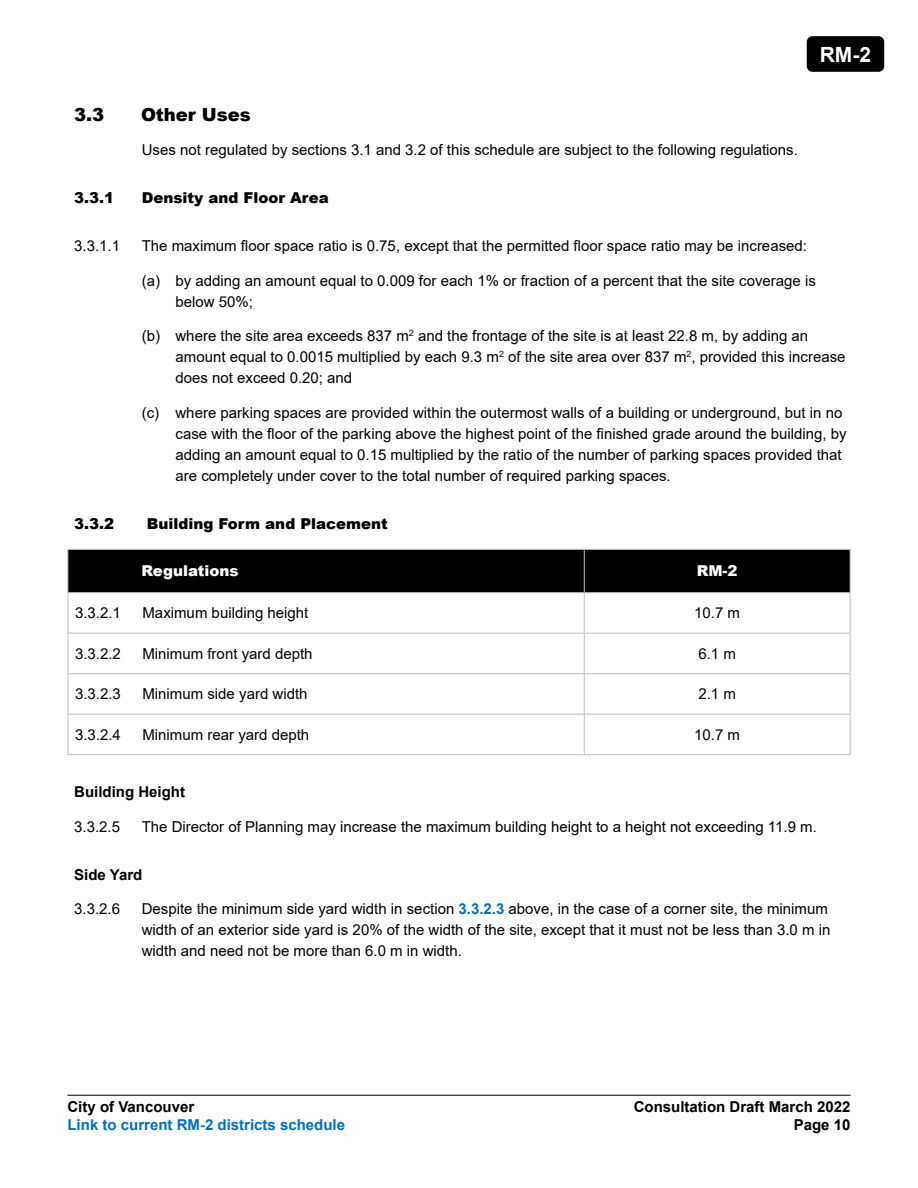
<style>
.page{position:relative;width:918px;height:1188px;background:#fff}
.page>*{position:absolute;margin:0;border:0;box-sizing:border-box;transform-origin:0 0}
.t1{font:700 21px "Arial";color:#fff}
.Heading_2__1_1{font:900 18px "Arial";color:#000}
.Body_Text__a{font:15px/21px "Arial";color:#000}
.Body__1_1_1_1{font:15px/21px "Arial";color:#000}
.Body_Text_-_left_ali{font:15px "Arial";color:#000}
.Subheading__Bold{font:700 15px "Arial";color:#000}
.Heading_3__1_1_1{font:900 15px "Arial";color:#000}
.t2{font:700 15px "Arial";color:#0070c0}
.TableText_-_centre_a{font:15px "Arial";color:#000}
.Table_Header__White{font:900 15px "Arial";color:#fff}
.s1{font-weight:700;color:#0070c0}
</style>
<div class="page">
<div style="left:807px;top:36px;width:77px;height:36px;background:#000;border-radius:6px"></div>
<hr style="left:68px;top:1095px;width:782px;height:1px;background:#000">
<div style="left:69px;top:550px;width:781px;height:42px;background:#000"></div>
<hr style="left:68px;top:633px;width:516px;height:1px;background:#bfbfbf">
<hr style="left:68px;top:673px;width:516px;height:1px;background:#bfbfbf">
<hr style="left:68px;top:714px;width:516px;height:1px;background:#bfbfbf">
<hr style="left:68px;top:754px;width:516px;height:1px;background:#bfbfbf">
<hr style="left:68px;top:593px;width:1px;height:40px;background:#bfbfbf">
<hr style="left:68px;top:634px;width:1px;height:39px;background:#bfbfbf">
<hr style="left:68px;top:674px;width:1px;height:40px;background:#bfbfbf">
<hr style="left:68px;top:715px;width:1px;height:39px;background:#bfbfbf">
<hr style="left:584px;top:593px;width:1px;height:40px;background:#bfbfbf">
<hr style="left:584px;top:633px;width:266px;height:1px;background:#bfbfbf">
<hr style="left:584px;top:634px;width:1px;height:39px;background:#bfbfbf">
<hr style="left:584px;top:673px;width:266px;height:1px;background:#bfbfbf">
<hr style="left:584px;top:674px;width:1px;height:40px;background:#bfbfbf">
<hr style="left:584px;top:714px;width:266px;height:1px;background:#bfbfbf">
<hr style="left:584px;top:715px;width:1px;height:39px;background:#bfbfbf">
<hr style="left:584px;top:754px;width:266px;height:1px;background:#bfbfbf">
<hr style="left:850px;top:593px;width:1px;height:40px;background:#bfbfbf">
<hr style="left:850px;top:634px;width:1px;height:39px;background:#bfbfbf">
<hr style="left:850px;top:674px;width:1px;height:40px;background:#bfbfbf">
<hr style="left:850px;top:715px;width:1px;height:39px;background:#bfbfbf">
<hr style="left:850px;top:550px;width:1px;height:42px;background:#bfbfbf">
<hr style="left:68px;top:549px;width:516px;height:1px;background:#bfbfbf">
<hr style="left:68px;top:550px;width:1px;height:42px;background:#bfbfbf">
<hr style="left:68px;top:592px;width:516px;height:1px;background:#bfbfbf">
<hr style="left:584px;top:549px;width:266px;height:1px;background:#bfbfbf">
<hr style="left:584px;top:550px;width:1px;height:42px;background:#bfbfbf">
<hr style="left:584px;top:592px;width:266px;height:1px;background:#bfbfbf">
<h1 class="t1" style="left:820px;top:40px;width:53px">RM-2</h1>
<h2 class="Heading_2__1_1" style="left:74px;top:101px;width:32px">3.3</h2>
<h2 class="Heading_2__1_1" style="left:141px;top:101px;width:111px">Other Uses</h2>
<p class="Body_Text_-_left_ali" style="left:142px;top:140px;width:658px">Uses not regulated by sections 3.1 and 3.2 of this schedule are subject to the following regulations.</p>
<h3 class="Heading_3__1_1_1" style="left:74px;top:187px;width:42px">3.3.1</h3>
<h3 class="Heading_3__1_1_1" style="left:142px;top:187px;width:189px">Density and Floor Area</h3>
<p class="Body__1_1_1_1" style="left:74px;top:236px;width:47px">3.3.1.1</p>
<p class="Body__1_1_1_1" style="left:142px;top:236px;width:667px">The maximum floor space ratio is 0.75, except that the permitted floor space ratio may be increased:</p>
<p class="Body_Text__a" style="left:176px;top:270px;width:642px;text-indent:-34px">(a) by adding an amount equal to 0.009 for each 1% or fraction of a percent that the site coverage is below 50%;</p>
<p class="Body_Text__a" style="left:176px;top:326px;width:672px;text-indent:-34px">(b) where the site area exceeds 837 m<sup>2</sup> and the frontage of the site is at least 22.8 m, by adding an amount equal to 0.0015 multiplied by each 9.3 m<sup>2</sup> of the site area over 837 m<sup>2</sup>, provided this increase does not exceed 0.20; and</p>
<p class="Body_Text__a" style="left:176px;top:402px;width:673px;text-indent:-34px">(c) where parking spaces are provided within the outermost walls of a building or underground, but in no case with the floor of the parking above the highest point of the finished grade around the building, by adding an amount equal to 0.15 multiplied by the ratio of the number of parking spaces provided that are completely under cover to the total number of required parking spaces.</p>
<h3 class="Heading_3__1_1_1" style="left:74px;top:513px;width:42px">3.3.2</h3>
<h3 class="Heading_3__1_1_1" style="left:147px;top:513px;width:243px">Building Form and Placement</h3>
<p class="Table_Header__White" style="left:141px;top:560px;width:99px">Regulations</p>
<p class="Table_Header__White" style="left:697px;top:560px;width:42px">RM-2</p>
<p class="Body__1_1_1_1" style="left:75px;top:603px;width:47px">3.3.2.1</p>
<p class="Body__1_1_1_1" style="left:142px;top:603px;width:167px">Maximum building height</p>
<p class="TableText_-_centre_a" style="left:694px;top:603px;width:47px">10.7 m</p>
<p class="Body__1_1_1_1" style="left:75px;top:643px;width:47px">3.3.2.2</p>
<p class="Body__1_1_1_1" style="left:142px;top:643px;width:172px">Minimum front yard depth</p>
<p class="TableText_-_centre_a" style="left:698px;top:643px;width:39px">6.1 m</p>
<p class="Body__1_1_1_1" style="left:75px;top:684px;width:47px">3.3.2.3</p>
<p class="Body__1_1_1_1" style="left:142px;top:684px;width:167px">Minimum side yard width</p>
<p class="TableText_-_centre_a" style="left:698px;top:684px;width:39px">2.1 m</p>
<p class="Body__1_1_1_1" style="left:75px;top:724px;width:47px">3.3.2.4</p>
<p class="Body__1_1_1_1" style="left:142px;top:724px;width:168px">Minimum rear yard depth</p>
<p class="TableText_-_centre_a" style="left:694px;top:724px;width:47px">10.7 m</p>
<p class="Subheading__Bold" style="left:74px;top:781px;width:112px">Building Height</p>
<p class="Body__1_1_1_1" style="left:74px;top:816px;width:47px">3.3.2.5</p>
<p class="Body__1_1_1_1" style="left:142px;top:816px;width:677px">The Director of Planning may increase the maximum building height to a height not exceeding 11.9 m.</p>
<p class="Subheading__Bold" style="left:74px;top:864px;width:70px">Side Yard</p>
<p class="Body__1_1_1_1" style="left:74px;top:898px;width:47px">3.3.2.6</p>
<p class="Body__1_1_1_1" style="left:142px;top:898px;width:690px">Despite the minimum side yard width in section <span class="s1">3.3.2.3</span> above, in the case of a corner site, the minimum width of an exterior side yard is 20% of the width of the site, except that it must not be less than 3.0 m in width and need not be more than 6.0 m in width.</p>
<p class="Subheading__Bold" style="left:68px;top:1096px;width:128px">City of Vancouver</p>
<p class="Subheading__Bold" style="left:634px;top:1096px;width:218px">Consultation Draft March 2022</p>
<p class="t2" style="left:68px;top:1114px;width:279px">Link to current RM-2 districts schedule</p>
<p class="Subheading__Bold" style="left:794px;top:1114px;width:58px">Page 10</p>
</div>
